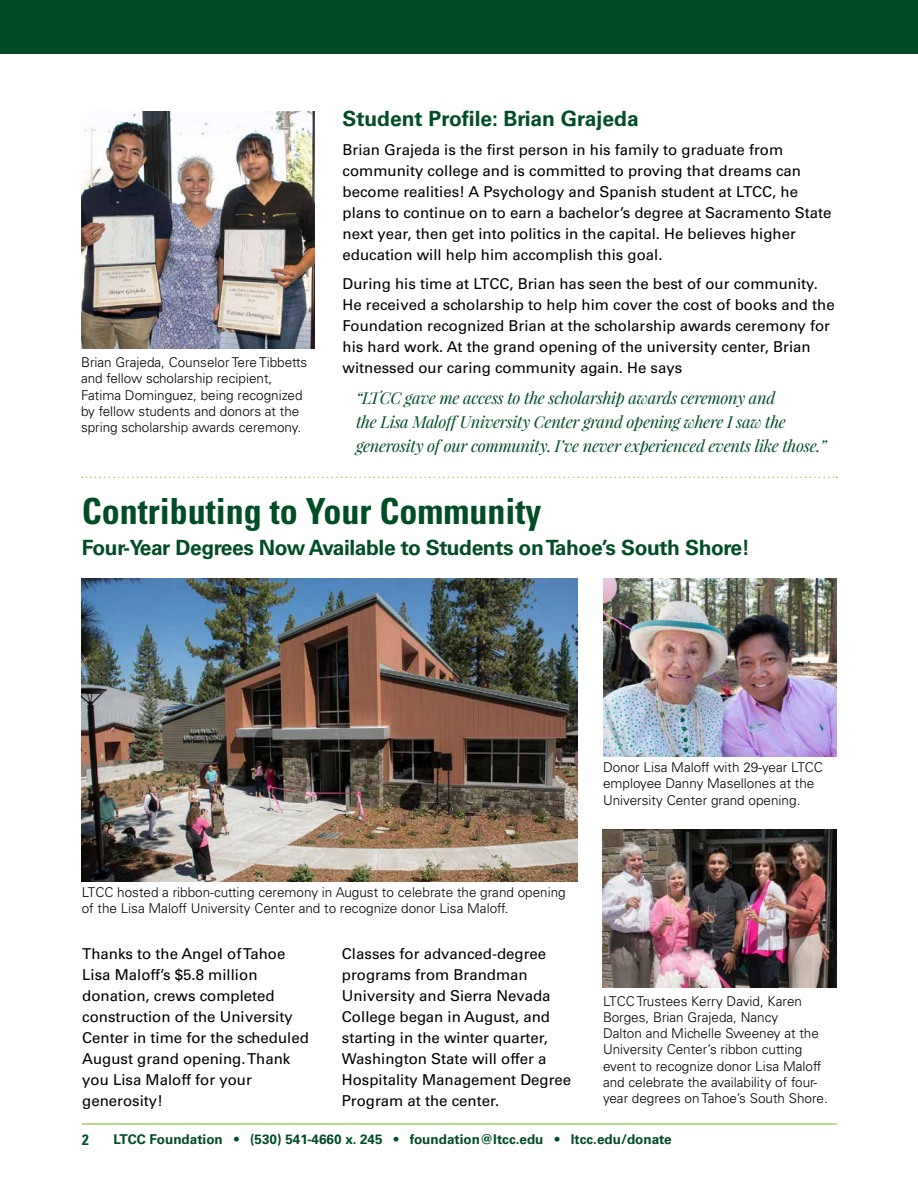
<style>
.page{position:relative;width:918px;height:1188px;background:#fff}
.page>*{position:absolute;margin:0;border:0;box-sizing:border-box;transform-origin:0 0}
.t1{font:700 condensed 36px "Univers LT Std";color:#004d26}
.t2{font:700 21px "Univers LT Std";letter-spacing:-.02em;color:#004d26}
.t3{font:700 21px "Univers LT Std";color:#004d26}
.t4{font:italic 16.5px/24px "Playfair Display";letter-spacing:-.02em;color:#004d26}
.t5{font:15px/21px "Univers LT Std";color:#000}
.t6{font:700 condensed 15px "Univers LT Std";color:#004d26}
.t7{font:300 13.5px/16.2px "Univers LT Std";color:#000}
.t8{font:700 13.5px "Univers LT Std";color:#004d26}
</style>
<div class="page">
<div style="left:0;top:0;width:918px;height:54px;background:#004d26"></div>
<hr style="left:82px;top:1123px;width:755px;height:2px;background:#a1ce60">
<svg style="left:82px;top:477px;width:755px;height:1px"></svg>
<img style="left:81px;top:111px;width:234px;height:238px">
<img style="left:602px;top:830px;width:234px;height:157px">
<img style="left:603px;top:579px;width:234px;height:177px">
<img style="left:81px;top:579px;width:496px;height:302px">
<p class="t7" style="left:81px;top:354px;width:228px">Brian Grajeda, Counselor Tere Tibbetts and fellow scholarship recipient, Fatima Dominguez, being recognized by fellow students and donors at the spring scholarship awards ceremony.</p>
<h2 class="t3" style="left:343px;top:107px;width:298px">Student Profile: Brian Grajeda</h2>
<p class="t5" style="left:343px;top:139px;width:491px">Brian Grajeda is the first person in his family to graduate from community college and is committed to proving that dreams can become realities! A Psychology and Spanish student at LTCC, he plans to continue on to earn a bachelor’s degree at Sacramento State next year, then get into politics in the capital. He believes higher education will help him accomplish this goal.</p>
<p class="t5" style="left:343px;top:273px;width:494px">During his time at LTCC, Brian has seen the best of our community.<br>He received a scholarship to help him cover the cost of books and the Foundation recognized Brian at the scholarship awards ceremony for his hard work. At the grand opening of the university center, Brian witnessed our caring community again. He says</p>
<p class="t4" style="left:356px;top:385px;width:472px">“LTCC gave me access to the scholarship awards ceremony and<br>the Lisa Maloff University Center grand opening where I saw the generosity of our community. I’ve never experienced events like those.”</p>
<h1 class="t1" style="left:82px;top:489px;width:461px">Contributing to Your Community</h1>
<h2 class="t2" style="left:82px;top:536px;width:670px">Four-Year Degrees Now Available to Students on Tahoe’s South Shore!</h2>
<p class="t7" style="left:82px;top:884px;width:486px">LTCC hosted a ribbon-cutting ceremony in August to celebrate the grand opening of the Lisa Maloff University Center and to recognize donor Lisa Maloff.</p>
<p class="t5" style="left:82px;top:943px;width:228px">Thanks to the Angel of Tahoe<br>Lisa Maloff’s $5.8 million donation, crews completed construction of the University<br>Center in time for the scheduled<br>August grand opening. Thank you Lisa Maloff for your generosity!</p>
<p class="t5" style="left:342px;top:943px;width:231px">Classes for advanced-degree programs from Brandman<br>University and Sierra Nevada<br>College began in August, and starting in the winter quarter,<br>Washington State will offer a<br>Hospitality Management Degree<br>Program at the center.</p>
<p class="t7" style="left:603px;top:759px;width:221px">Donor Lisa Maloff with 29-year LTCC employee Danny Masellones at the<br>University Center grand opening.</p>
<p class="t7" style="left:603px;top:993px;width:226px">LTCC Trustees Kerry David, Karen Borges, Brian Grajeda, Nancy<br>Dalton and Michelle Sweeney at the University Center’s ribbon cutting event to recognize donor Lisa Maloff and celebrate the availability of four&shy;year degrees on Tahoe’s South Shore.</p>
<p class="t6" style="left:82px;top:1130px;width:8px">2</p>
<p class="t8" style="left:113px;top:1131px;width:560px">LTCC Foundation • (530) 541-4660 x. 245 • foundation@ltcc.edu • ltcc.edu/donate</p>
</div>
